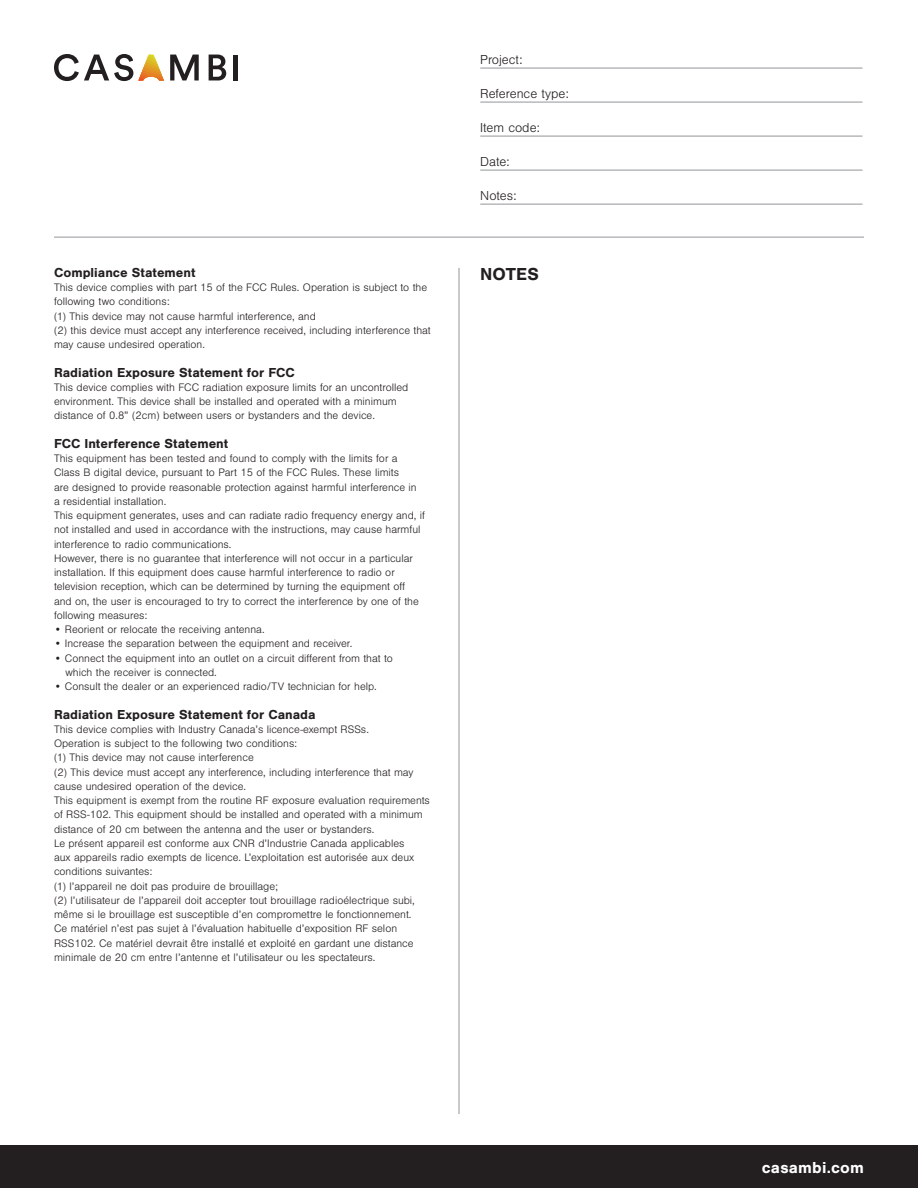
<style>
.page{position:relative;width:918px;height:1188px;background:#fff}
.page>*{position:absolute;margin:0;border:0;box-sizing:border-box;transform-origin:0 0}
.t1{font:700 18px "Nimbus San";letter-spacing:.005em;color:#231f20}
.t2{font:700 16.5px "Nimbus San";letter-spacing:.01em;color:#fff}
.t3{font:700 13.5px "Nimbus San";color:#231f20}
.t4{font:300 13.5px "Nimbus San";color:#231f20}
.t5{font:300 11.25px/14.2px "Nimbus San";color:#231f20}
</style>
<div class="page">
<svg style="left:54px;top:54px;width:110px;height:27px"></svg>
<svg style="left:170px;top:55px;width:29px;height:25px"></svg>
<svg style="left:209px;top:55px;width:17px;height:25px"></svg>
<div style="left:233px;top:55px;width:5px;height:25px;background:#231f20"></div>
<hr style="left:480px;top:68px;width:383px;height:1px;background:#939598">
<hr style="left:480px;top:102px;width:383px;height:1px;background:#939598">
<hr style="left:480px;top:136px;width:383px;height:1px;background:#939598">
<hr style="left:480px;top:170px;width:383px;height:1px;background:#939598">
<hr style="left:480px;top:204px;width:383px;height:1px;background:#939598">
<hr style="left:54px;top:237px;width:810px;height:1px;background:#939598">
<div style="left:0;top:1146px;width:918px;height:42px;background:#231f20"></div>
<hr style="left:459px;top:268px;width:1px;height:846px;background:#939598">
<p class="t3" style="left:54px;top:265px;width:143px">Compliance Statement</p>
<p class="t5" style="left:54px;top:281px;width:375px">This device complies with part 15 of the FCC Rules. Operation is subject to the following two conditions:</p>
<p class="t5" style="left:54px;top:309px;width:263px">(1) This device may not cause harmful interference, and</p>
<p class="t5" style="left:54px;top:323px;width:378px">(2) this device must accept any interference received, including interference that may cause undesired operation.</p>
<p class="t3" style="left:54px;top:365px;width:242px">Radiation Exposure Statement for FCC</p>
<p class="t5" style="left:54px;top:380px;width:356px">This device complies with FCC radiation exposure limits for an uncontrolled environment. This device shall be installed and operated with a minimum distance of 0.8” (2cm) between users or bystanders and the device.</p>
<p class="t3" style="left:54px;top:436px;width:176px">FCC Interference Statement</p>
<p class="t5" style="left:54px;top:452px;width:345px">This equipment has been tested and found to comply with the limits for a</p>
<p class="t5" style="left:54px;top:466px;width:347px">Class B digital device, pursuant to Part 15 of the FCC Rules. These limits</p>
<p class="t5" style="left:54px;top:480px;width:364px">are designed to provide reasonable protection against harmful interference in</p>
<p class="t5" style="left:54px;top:494px;width:114px">a residential installation.</p>
<p class="t5" style="left:54px;top:509px;width:373px">This equipment generates, uses and can radiate radio frequency energy and, if not installed and used in accordance with the instructions, may cause harmful interference to radio communications.</p>
<p class="t5" style="left:54px;top:551px;width:366px">However, there is no guarantee that interference will not occur in a particular installation. If this equipment does cause harmful interference to radio or television reception, which can be determined by turning the equipment off and on, the user is encouraged to try to correct the interference by one of the following measures:</p>
<p class="t5" style="left:54px;top:623px;width:212px">• Reorient or relocate the receiving antenna.</p>
<p class="t5" style="left:54px;top:637px;width:300px">• Increase the separation between the equipment and receiver.</p>
<p class="t5" style="left:54px;top:651px;width:340px">• Connect the equipment into an outlet on a circuit different from that to</p>
<p class="t5" style="left:65px;top:665px;width:153px">which the receiver is connected.</p>
<p class="t5" style="left:54px;top:680px;width:324px">• Consult the dealer or an experienced radio/TV technician for help.</p>
<h2 class="t3" style="left:54px;top:707px;width:263px">Radiation Exposure Statement for Canada</h2>
<p class="t5" style="left:54px;top:722px;width:316px">This device complies with Industry Canada’s licence-exempt RSSs.</p>
<p class="t5" style="left:54px;top:737px;width:245px">Operation is subject to the following two conditions:</p>
<p class="t5" style="left:54px;top:751px;width:201px">(1) This device may not cause interference</p>
<p class="t5" style="left:54px;top:765px;width:361px">(2) This device must accept any interference, including interference that may cause undesired operation of the device.</p>
<p class="t5" style="left:54px;top:794px;width:377px">This equipment is exempt from the routine RF exposure evaluation requirements of RSS-102. This equipment should be installed and operated with a minimum distance of 20 cm between the antenna and the user or bystanders.</p>
<p class="t5" style="left:54px;top:836px;width:362px">Le présent appareil est conforme aux CNR d’Industrie Canada applicables aux appareils radio exempts de licence. L’exploitation est autorisée aux deux conditions suivantes:</p>
<p class="t5" style="left:54px;top:879px;width:226px">(1) l’appareil ne doit pas produire de brouillage;</p>
<p class="t5" style="left:54px;top:893px;width:362px">(2) l’utilisateur de l’appareil doit accepter tout brouillage radioélectrique subi, même si le brouillage est susceptible d’en compromettre le fonctionnement.</p>
<p class="t5" style="left:54px;top:922px;width:361px">Ce matériel n’est pas sujet à l’évaluation habituelle d’exposition RF selon<br>RSS102. Ce matériel devrait être installé et exploité en gardant une distance minimale de 20 cm entre l’antenne et l’utilisateur ou les spectateurs.</p>
<p class="t4" style="left:480px;top:52px;width:44px">Project:</p>
<p class="t4" style="left:480px;top:86px;width:90px">Reference type:</p>
<p class="t4" style="left:480px;top:120px;width:61px">Item code:</p>
<p class="t4" style="left:480px;top:154px;width:31px">Date:</p>
<p class="t4" style="left:480px;top:188px;width:38px">Notes:</p>
<p class="t1" style="left:480px;top:264px;width:60px">NOTES</p>
<p class="t2" style="left:762px;top:1158px;width:104px">casambi.com</p>
</div>
